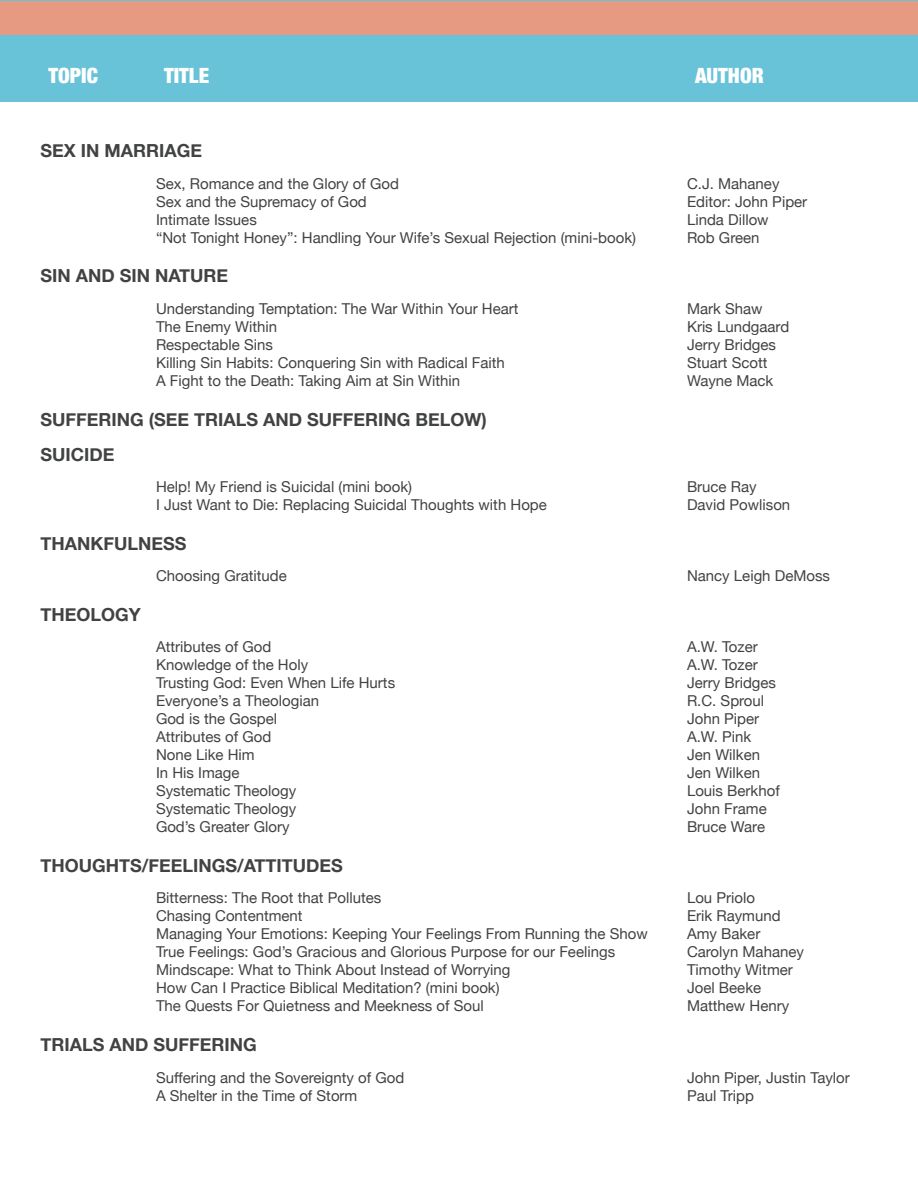
<style>
.page{position:relative;width:918px;height:1188px;background:#fff}
.page>*{position:absolute;margin:0;border:0;box-sizing:border-box;transform-origin:0 0}
.t1{font:900 condensed 21px "Helvetica Neue";color:#fff}
.topic{font:700 18px "Helvetica Neue";color:#414243}
.Titles{font:15px "Helvetica Neue";color:#414243}
</style>
<div class="page">
<div style="left:0;top:0;width:918px;height:102px;background:#68c3d8"></div>
<div style="left:0;top:1px;width:918px;height:34px;background:#e69a82"></div>
<h1 class="t1" style="left:49px;top:58px;width:51px">TOPIC</h1>
<h1 class="t1" style="left:164px;top:58px;width:47px">TITLE</h1>
<h1 class="t1" style="left:695px;top:58px;width:70px">AUTHOR</h1>
<p class="topic" style="left:40px;top:135px;width:163px">SEX IN MARRIAGE</p>
<p class="Titles" style="left:156px;top:171px;width:245px">Sex, Romance and the Glory of God</p>
<p class="Titles" style="left:687px;top:171px;width:94px">C.J. Mahaney</p>
<p class="Titles" style="left:156px;top:189px;width:212px">Sex and the Supremacy of God</p>
<p class="Titles" style="left:687px;top:189px;width:122px">Editor: John Piper</p>
<p class="Titles" style="left:156px;top:207px;width:102px">Intimate Issues</p>
<p class="Titles" style="left:687px;top:207px;width:83px">Linda Dillow</p>
<p class="Titles" style="left:156px;top:225px;width:482px">“Not Tonight Honey”: Handling Your Wife’s Sexual Rejection (mini-book)</p>
<p class="Titles" style="left:687px;top:225px;width:74px">Rob Green</p>
<p class="topic" style="left:40px;top:260px;width:189px">SIN AND SIN NATURE</p>
<p class="Titles" style="left:156px;top:296px;width:364px">Understanding Temptation: The War Within Your Heart</p>
<p class="Titles" style="left:687px;top:296px;width:77px">Mark Shaw</p>
<p class="Titles" style="left:156px;top:314px;width:123px">The Enemy Within</p>
<p class="Titles" style="left:687px;top:314px;width:104px">Kris Lundgaard</p>
<p class="Titles" style="left:156px;top:332px;width:118px">Respectable Sins</p>
<p class="Titles" style="left:687px;top:332px;width:91px">Jerry Bridges</p>
<p class="Titles" style="left:156px;top:350px;width:350px">Killing Sin Habits: Conquering Sin with Radical Faith</p>
<p class="Titles" style="left:687px;top:350px;width:82px">Stuart Scott</p>
<p class="Titles" style="left:156px;top:368px;width:306px">A Fight to the Death: Taking Aim at Sin Within</p>
<p class="Titles" style="left:687px;top:368px;width:88px">Wayne Mack</p>
<p class="topic" style="left:40px;top:403px;width:448px">SUFFERING (SEE TRIALS AND SUFFERING BELOW)</p>
<p class="topic" style="left:40px;top:438px;width:75px">SUICIDE</p>
<p class="Titles" style="left:156px;top:474px;width:258px">Help! My Friend is Suicidal (mini book)</p>
<p class="Titles" style="left:687px;top:474px;width:71px">Bruce Ray</p>
<p class="Titles" style="left:156px;top:492px;width:392px">I Just Want to Die: Replacing Suicidal Thoughts with Hope</p>
<p class="Titles" style="left:687px;top:492px;width:105px">David Powlison</p>
<p class="topic" style="left:40px;top:527px;width:148px">THANKFULNESS</p>
<p class="Titles" style="left:156px;top:563px;width:132px">Choosing Gratitude</p>
<p class="Titles" style="left:687px;top:563px;width:145px">Nancy Leigh DeMoss</p>
<p class="topic" style="left:40px;top:598px;width:102px">THEOLOGY</p>
<p class="Titles" style="left:156px;top:634px;width:117px">Attributes of God</p>
<p class="Titles" style="left:687px;top:634px;width:72px">A.W. Tozer</p>
<p class="Titles" style="left:156px;top:652px;width:154px">Knowledge of the Holy</p>
<p class="Titles" style="left:687px;top:652px;width:72px">A.W. Tozer</p>
<p class="Titles" style="left:156px;top:670px;width:241px">Trusting God: Even When Life Hurts</p>
<p class="Titles" style="left:687px;top:670px;width:91px">Jerry Bridges</p>
<p class="Titles" style="left:156px;top:688px;width:165px">Everyone’s a Theologian</p>
<p class="Titles" style="left:687px;top:688px;width:79px">R.C. Sproul</p>
<p class="Titles" style="left:156px;top:706px;width:123px">God is the Gospel</p>
<p class="Titles" style="left:687px;top:706px;width:74px">John Piper</p>
<p class="Titles" style="left:156px;top:724px;width:117px">Attributes of God</p>
<p class="Titles" style="left:687px;top:724px;width:66px">A.W. Pink</p>
<p class="Titles" style="left:156px;top:742px;width:100px">None Like Him</p>
<p class="Titles" style="left:687px;top:742px;width:75px">Jen Wilken</p>
<p class="Titles" style="left:156px;top:760px;width:85px">In His Image</p>
<p class="Titles" style="left:687px;top:760px;width:75px">Jen Wilken</p>
<p class="Titles" style="left:156px;top:778px;width:142px">Systematic Theology</p>
<p class="Titles" style="left:687px;top:778px;width:94px">Louis Berkhof</p>
<p class="Titles" style="left:156px;top:796px;width:142px">Systematic Theology</p>
<p class="Titles" style="left:687px;top:796px;width:81px">John Frame</p>
<p class="Titles" style="left:156px;top:814px;width:135px">God’s Greater Glory</p>
<p class="Titles" style="left:687px;top:814px;width:80px">Bruce Ware</p>
<p class="topic" style="left:40px;top:849px;width:304px">THOUGHTS/FEELINGS/ATTITUDES</p>
<p class="Titles" style="left:156px;top:885px;width:227px">Bitterness: The Root that Pollutes</p>
<p class="Titles" style="left:687px;top:885px;width:70px">Lou Priolo</p>
<p class="Titles" style="left:156px;top:903px;width:148px">Chasing Contentment</p>
<p class="Titles" style="left:687px;top:903px;width:95px">Erik Raymund</p>
<p class="Titles" style="left:156px;top:921px;width:493px">Managing Your Emotions: Keeping Your Feelings From Running the Show</p>
<p class="Titles" style="left:687px;top:921px;width:75px">Amy Baker</p>
<p class="Titles" style="left:156px;top:939px;width:461px">True Feelings: God’s Gracious and Glorious Purpose for our Feelings</p>
<p class="Titles" style="left:687px;top:939px;width:118px">Carolyn Mahaney</p>
<p class="Titles" style="left:156px;top:957px;width:356px">Mindscape: What to Think About Instead of Worrying</p>
<p class="Titles" style="left:687px;top:957px;width:107px">Timothy Witmer</p>
<p class="Titles" style="left:156px;top:975px;width:345px">How Can I Practice Biblical Meditation? (mini book)</p>
<p class="Titles" style="left:687px;top:975px;width:76px">Joel Beeke</p>
<p class="Titles" style="left:156px;top:993px;width:329px">The Quests For Quietness and Meekness of Soul</p>
<p class="Titles" style="left:687px;top:993px;width:104px">Matthew Henry</p>
<p class="topic" style="left:40px;top:1028px;width:218px">TRIALS AND SUFFERING</p>
<p class="Titles" style="left:156px;top:1064px;width:250px">Suffering and the Sovereignty of God</p>
<p class="Titles" style="left:687px;top:1064px;width:164px">John Piper, Justin Taylor</p>
<p class="Titles" style="left:156px;top:1082px;width:203px">A Shelter in the Time of Storm</p>
<p class="Titles" style="left:687px;top:1082px;width:68px">Paul Tripp</p>
</div>
